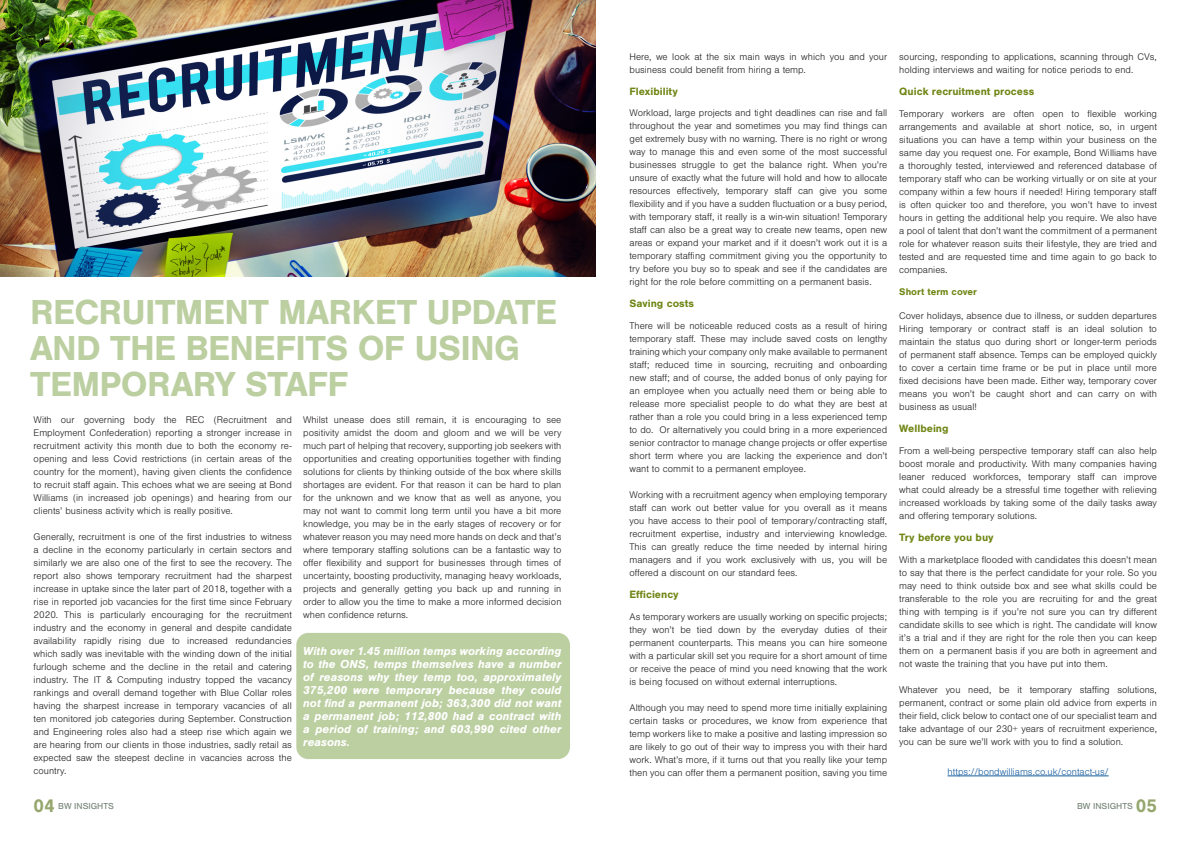
<style>
.page{position:relative;width:1191px;height:842px;background:#fff}
.page>*{position:absolute;margin:0;border:0;box-sizing:border-box;transform-origin:0 0}
.t1{font:700 36px/36px "Nimbus San";letter-spacing:-.02em;color:#bccfa1}
.t2{font:italic 700 12px/13px "Nimbus San";color:#fff;text-align:justify}
.t3{font:700 11px "Nimbus San";color:#6f8614}
.t4{font:300 10px/13px "Nimbus San";color:#231f20;text-align:justify}
.t5{font:300 10px "Nimbus San";color:#175d9e}
.t6{font:700 10px "Nimbus San";color:#6f8614}
.t7{font:9px "Nimbus San";color:#6e7e70}
.s1{font-weight:700;font-size:19px;color:#96a76e}
</style>
<div class="page">
<div style="left:296px;top:633px;width:274px;height:126px;background:#bccfa1;border-radius:12px"></div>
<hr style="left:947px;top:776px;width:161px;height:1px;background:#175d9e">
<img style="left:0;top:0;width:595px;height:276px">
<p class="t1" style="left:30px;top:294px;width:528px">RECRUITMENT MARKET UPDATE<br>AND THE BENEFITS OF USING<br>TEMPORARY STAFF</p>
<p class="t4" style="left:34px;top:414px;width:260px">With our governing body the REC (Recruitment and Employment Confederation) reporting a stronger increase in recruitment activity this month due to both the economy re&shy;opening and less Covid restrictions (in certain areas of the country for the moment), having given clients the confidence to recruit staff again. This echoes what we are seeing at Bond Williams (in increased job openings) and hearing from our clients’ business activity which is really positive.</p>
<p class="t4" style="left:34px;top:531px;width:260px">Generally, recruitment is one of the first industries to witness a decline in the economy particularly in certain sectors and similarly we are also one of the first to see the recovery. The report also shows temporary recruitment had the sharpest increase in uptake since the later part of 2018, together with a rise in reported job vacancies for the first time since February 2020. This is particularly encouraging for the recruitment industry and the economy in general and despite candidate availability rapidly rising due to increased redundancies which sadly was inevitable with the winding down of the initial furlough scheme and the decline in the retail and catering industry. The IT &amp; Computing industry topped the vacancy rankings and overall demand together with Blue Collar roles having the sharpest increase in temporary vacancies of all ten monitored job categories during September. Construction and Engineering roles also had a steep rise which again we are hearing from our clients in those industries, sadly retail as expected saw the steepest decline in vacancies across the country.</p>
<p class="t7" style="left:34px;top:801px;width:82px"><span class="s1">04</span> BW INSIGHTS</p>
<p class="t4" style="left:303px;top:414px;width:260px">Whilst unease does still remain, it is encouraging to see positivity amidst the doom and gloom and we will be very much part of helping that recovery, supporting job seekers with opportunities and creating opportunities together with finding solutions for clients by thinking outside of the box where skills shortages are evident. For that reason it can be hard to plan for the unknown and we know that as well as anyone, you may not want to commit long term until you have a bit more knowledge, you may be in the early stages of recovery or for whatever reason you may need more hands on deck and that’s where temporary staffing solutions can be a fantastic way to offer flexibility and support for businesses through times of uncertainty, boosting productivity, managing heavy workloads, projects and generally getting you back up and running in order to allow you the time to make a more informed decision when confidence returns.</p>
<p class="t2" style="left:303px;top:645px;width:260px">With over 1.45 million temps working according to the ONS, temps themselves have a number of reasons why they temp too, approximately 375,200 were temporary because they could not find a permanent job; 363,300 did not want a permanent job; 112,800 had a contract with a period of training; and 603,990 cited other reasons.</p>
<p class="t4" style="left:629px;top:50px;width:259px">Here, we look at the six main ways in which you and your business could benefit from hiring a temp.</p>
<p class="t3" style="left:629px;top:85px;width:50px">Flexibility</p>
<p class="t4" style="left:629px;top:106px;width:259px">Workload, large projects and tight deadlines can rise and fall throughout the year and sometimes you may find things can get extremely busy with no warning. There is no right or wrong way to manage this and even some of the most successful businesses struggle to get the balance right. When you’re unsure of exactly what the future will hold and how to allocate resources effectively, temporary staff can give you some flexibility and if you have a sudden fluctuation or a busy period, with temporary staff, it really is a win-win situation! Temporary staff can also be a great way to create new teams, open new areas or expand your market and if it doesn’t work out it is a temporary staffing commitment giving you the opportunity to try before you buy so to speak and see if the candidates are right for the role before committing on a permanent basis.</p>
<p class="t3" style="left:629px;top:297px;width:66px">Saving costs</p>
<p class="t4" style="left:629px;top:319px;width:259px">There will be noticeable reduced costs as a result of hiring temporary staff. These may include saved costs on lengthy training which your company only make available to permanent staff; reduced time in sourcing, recruiting and onboarding new staff; and of course, the added bonus of only paying for an employee when you actually need them or being able to release more specialist people to do what they are best at rather than a role you could bring in a less experienced temp to do. Or alternatively you could bring in a more experienced senior contractor to manage change projects or offer expertise short term where you are lacking the experience and don’t want to commit to a permanent employee.</p>
<p class="t4" style="left:629px;top:488px;width:259px">Working with a recruitment agency when employing temporary staff can work out better value for you overall as it means you have access to their pool of temporary/contracting staff, recruitment expertise, industry and interviewing knowledge.<br>This can greatly reduce the time needed by internal hiring managers and if you work exclusively with us, you will be offered a discount on our standard fees.</p>
<p class="t3" style="left:629px;top:588px;width:51px">Efficiency</p>
<p class="t4" style="left:629px;top:610px;width:259px">As temporary workers are usually working on specific projects; they won’t be tied down by the everyday duties of their permanent counterparts. This means you can hire someone with a particular skill set you require for a short amount of time or receive the peace of mind you need knowing that the work is being focused on without external interruptions.</p>
<p class="t4" style="left:629px;top:701px;width:259px">Although you may need to spend more time initially explaining certain tasks or procedures, we know from experience that temp workers like to make a positive and lasting impression so are likely to go out of their way to impress you with their hard work. What’s more, if it turns out that you really like your temp then you can offer them a permanent position, saving you time</p>
<p class="t4" style="left:899px;top:50px;width:259px">sourcing, responding to applications, scanning through CVs, holding interviews and waiting for notice periods to end.</p>
<p class="t3" style="left:899px;top:85px;width:136px">Quick recruitment process</p>
<p class="t4" style="left:899px;top:107px;width:259px">Temporary workers are often open to flexible working arrangements and available at short notice, so, in urgent situations you can have a temp within your business on the same day you request one. For example, Bond Williams have a thoroughly tested, interviewed and referenced database of temporary staff who can be working virtually or on site at your company within a few hours if needed! Hiring temporary staff is often quicker too and therefore, you won’t have to invest hours in getting the additional help you require. We also have a pool of talent that don’t want the commitment of a permanent role for whatever reason suits their lifestyle, they are tried and tested and are requested time and time again to go back to companies.</p>
<p class="t6" style="left:899px;top:286px;width:79px">Short term cover</p>
<p class="t4" style="left:899px;top:309px;width:259px">Cover holidays, absence due to illness, or sudden departures</p>
<p class="t4" style="left:899px;top:322px;width:259px">Hiring temporary or contract staff is an ideal solution to maintain the status quo during short or longer-term periods of permanent staff absence. Temps can be employed quickly to cover a certain time frame or be put in place until more fixed decisions have been made. Either way, temporary cover means you won’t be caught short and can carry on with business as usual!</p>
<p class="t3" style="left:899px;top:422px;width:51px">Wellbeing</p>
<p class="t4" style="left:899px;top:444px;width:259px">From a well-being perspective temporary staff can also help boost morale and productivity. With many companies having leaner reduced workforces, temporary staff can improve what could already be a stressful time together with relieving increased workloads by taking some of the daily tasks away and offering temporary solutions.</p>
<p class="t3" style="left:899px;top:531px;width:96px">Try before you buy</p>
<p class="t4" style="left:899px;top:553px;width:259px">With a marketplace flooded with candidates this doesn’t mean to say that there is the perfect candidate for your role. So you may need to think outside box and see what skills could be transferable to the role you are recruiting for and the great thing with temping is if you’re not sure you can try different candidate skills to see which is right. The candidate will know it’s a trial and if they are right for the role then you can keep them on a permanent basis if you are both in agreement and not waste the training that you have put into them.</p>
<p class="t4" style="left:899px;top:683px;width:259px">Whatever you need, be it temporary staffing solutions, permanent, contract or some plain old advice from experts in their field, click below to contact one of our specialist team and take advantage of our 230+ years of recruitment experience, you can be sure we’ll work with you to find a solution.</p>
<p class="t5" style="left:947px;top:766px;width:163px">https://bondwilliams.co.uk/contact-us/</p>
<p class="t7" style="left:1077px;top:801px;width:81px">BW INSIGHTS <span class="s1">05</span></p>
</div>
